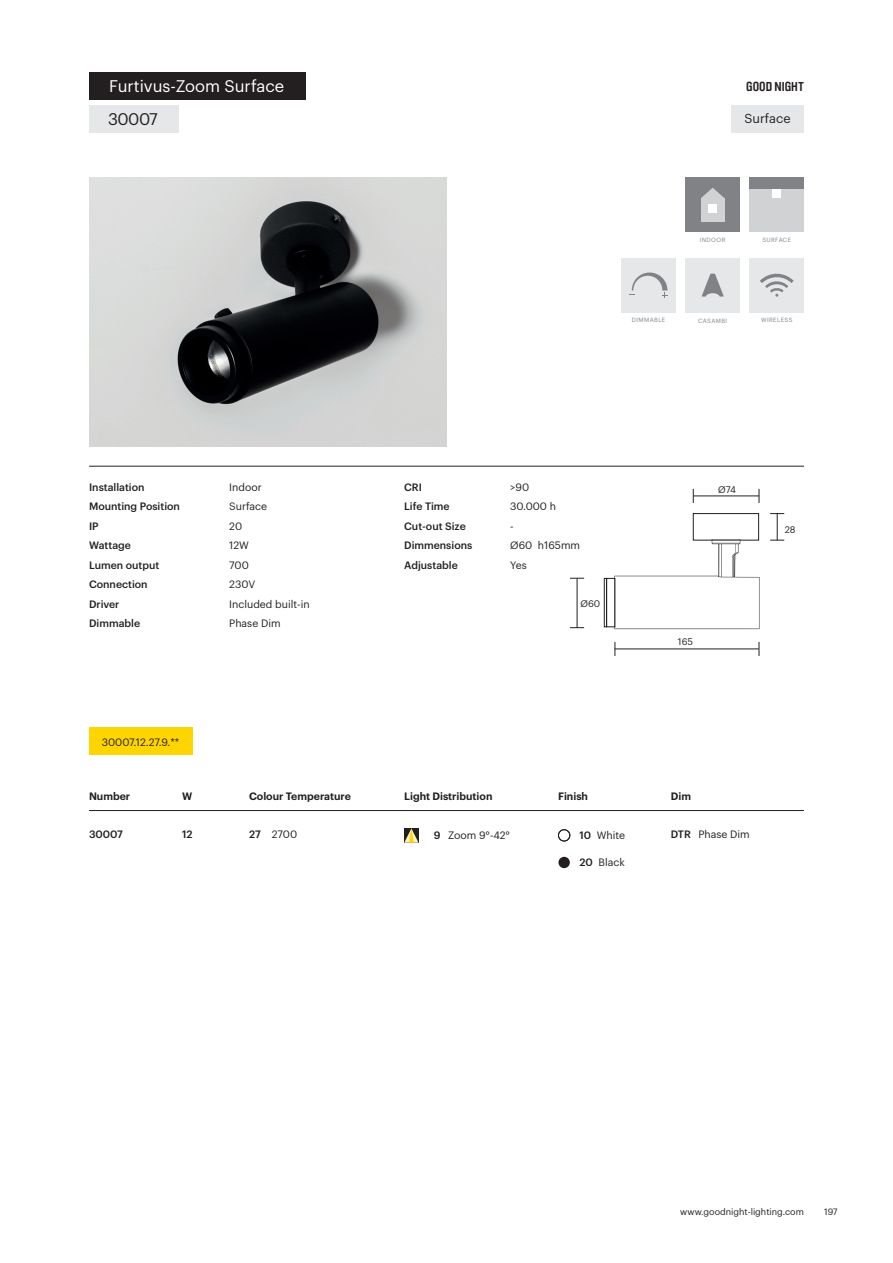
<style>
.page{position:relative;width:893px;height:1263px;background:#fff}
.page>*{position:absolute;margin:0;border:0;box-sizing:border-box;transform-origin:0 0}
.t1{font:16.5px "Graphik";color:#fff}
.t2{font:16.5px "Graphik";letter-spacing:-.03em;color:#231f20}
.t3{font:700 12.9px "Brauer Neue Std";color:#231f20}
.t4{font:12.75px "Graphik";color:#231f20}
.t5{font:10.5px "Graphik";color:#231f20}
.t6{font:500 10.5px "Graphik";color:#231f20}
.t7{font:600 10.5px "Graphik";color:#231f20}
.t8{font:9.45px "Graphik";color:#231f20}
.t9{font:9px "Graphik";color:#231f20}
.LEYENDAS_ÍCONOS{font:6px "Graphik";letter-spacing:.07em;color:#808285}
.s1{font-weight:500}
</style>
<div class="page">
<img style="left:89px;top:177px;width:357px;height:269px">
<img style="left:611px;top:539px;width:174px;height:91px">
<div style="left:591px;top:537px;width:40px;height:32px;background:#fff"></div>
<div style="left:693px;top:513px;width:66px;height:27px;border:1px solid #231f20"></div>
<svg style="left:693px;top:489px;width:1px;height:14px"></svg>
<svg style="left:759px;top:489px;width:1px;height:14px"></svg>
<hr style="left:693px;top:496px;width:66px;height:1px;background:#231f20">
<svg style="left:770px;top:513px;width:14px;height:28px"></svg>
<svg style="left:570px;top:578px;width:14px;height:1px"></svg>
<svg style="left:570px;top:627px;width:14px;height:1px"></svg>
<hr style="left:577px;top:578px;width:1px;height:50px;background:#231f20">
<svg style="left:759px;top:642px;width:1px;height:14px"></svg>
<svg style="left:615px;top:642px;width:1px;height:14px"></svg>
<hr style="left:615px;top:649px;width:144px;height:1px;background:#231f20">
<div style="left:606px;top:578px;width:9px;height:49px;border:1px solid #231f20"></div>
<div style="left:604px;top:578px;width:3px;height:49px;border:1px solid #231f20"></div>
<svg style="left:404px;top:828px;width:15px;height:15px"></svg>
<div style="left:89px;top:105px;width:90px;height:27px;background:#e6e7e9"></div>
<hr style="left:89px;top:466px;width:715px;height:1px;background:#231f20">
<div style="left:731px;top:105px;width:73px;height:27px;background:#e6e7e9"></div>
<div style="left:685px;top:177px;width:55px;height:55px;background:#808285"></div>
<div style="left:701px;top:198px;width:23px;height:23px;background:#d1d2d4"></div>
<svg style="left:701px;top:188px;width:23px;height:10px"></svg>
<div style="left:709px;top:204px;width:8px;height:8px;background:#fff"></div>
<div style="left:749px;top:177px;width:55px;height:55px;background:#808285"></div>
<div style="left:749px;top:190px;width:55px;height:42px;background:#d1d2d4"></div>
<div style="left:773px;top:190px;width:8px;height:8px;background:#fff"></div>
<div style="left:749px;top:258px;width:55px;height:54px;background:#e6e7e9"></div>
<svg style="left:760px;top:273px;width:34px;height:24px"></svg>
<div style="left:685px;top:258px;width:55px;height:54px;background:#e6e7e9"></div>
<svg style="left:701px;top:274px;width:23px;height:23px"></svg>
<div style="left:621px;top:258px;width:55px;height:54px;background:#e6e7e9"></div>
<svg style="left:630px;top:272px;width:37px;height:26px"></svg>
<div style="left:89px;top:728px;width:103px;height:27px;background:#ffd500"></div>
<hr style="left:89px;top:810px;width:715px;height:1px;background:#231f20">
<div style="left:89px;top:72px;width:216px;height:28px;background:#231f20"></div>
<div style="left:558px;top:857px;width:12px;height:11px;background:#231f20;border-radius:50%"></div>
<div style="left:558px;top:829px;width:12px;height:12px;border:1px solid #231f20;border-radius:50%"></div>
<p class="t1" style="left:109px;top:74px;width:177px">Furtivus-Zoom Surface</p>
<p class="t3" style="left:746px;top:79px;width:59px">GOOD NIGHT</p>
<p class="t2" style="left:108px;top:106px;width:51px">30007</p>
<p class="t4" style="left:744px;top:109px;width:48px">Surface</p>
<p class="LEYENDAS_ÍCONOS" style="left:700px;top:235px;width:27px">INDOOR</p>
<p class="LEYENDAS_ÍCONOS" style="left:762px;top:235px;width:30px">SURFACE</p>
<p class="LEYENDAS_ÍCONOS" style="left:632px;top:316px;width:35px">DIMMABLE</p>
<p class="LEYENDAS_ÍCONOS" style="left:698px;top:316px;width:30px">CASAMBI</p>
<p class="LEYENDAS_ÍCONOS" style="left:761px;top:316px;width:33px">WIRELESS</p>
<p class="t6" style="left:89px;top:479px;width:57px">Installation</p>
<p class="t6" style="left:89px;top:498px;width:92px">Mounting Position</p>
<p class="t6" style="left:89px;top:518px;width:11px">IP</p>
<p class="t6" style="left:89px;top:537px;width:43px">Wattage</p>
<p class="t6" style="left:89px;top:557px;width:72px">Lumen output</p>
<p class="t6" style="left:89px;top:576px;width:60px">Connection</p>
<p class="t6" style="left:89px;top:596px;width:32px">Driver</p>
<p class="t6" style="left:89px;top:615px;width:53px">Dimmable</p>
<p class="t5" style="left:229px;top:479px;width:34px">Indoor</p>
<p class="t5" style="left:229px;top:498px;width:39px">Surface</p>
<p class="t5" style="left:229px;top:518px;width:14px">20</p>
<p class="t5" style="left:229px;top:537px;width:21px">12W</p>
<p class="t5" style="left:229px;top:557px;width:21px">700</p>
<p class="t5" style="left:229px;top:576px;width:28px">230V</p>
<p class="t5" style="left:229px;top:596px;width:82px">Included built-in</p>
<p class="t5" style="left:229px;top:615px;width:53px">Phase Dim</p>
<p class="t6" style="left:404px;top:479px;width:19px">CRI</p>
<p class="t6" style="left:404px;top:498px;width:47px">Life Time</p>
<p class="t6" style="left:404px;top:518px;width:63px">Cut-out Size</p>
<p class="t6" style="left:404px;top:537px;width:70px">Dimmensions</p>
<p class="t6" style="left:404px;top:557px;width:55px">Adjustable</p>
<p class="t5" style="left:510px;top:479px;width:20px">&gt;90</p>
<p class="t5" style="left:510px;top:498px;width:47px">30.000 h</p>
<p class="t5" style="left:510px;top:518px;width:5px">-</p>
<p class="t5" style="left:510px;top:537px;width:71px">Ø60 h165mm</p>
<p class="t5" style="left:510px;top:557px;width:18px">Yes</p>
<p class="t8" style="left:580px;top:596px;width:21px">Ø60</p>
<p class="t8" style="left:718px;top:482px;width:19px">Ø74</p>
<p class="t8" style="left:785px;top:523px;width:12px">28</p>
<p class="t8" style="left:678px;top:635px;width:17px">165</p>
<p class="t5" style="left:102px;top:734px;width:79px">30007.12.27.9.**</p>
<p class="t7" style="left:89px;top:788px;width:43px">Number</p>
<p class="t7" style="left:182px;top:788px;width:12px">W</p>
<p class="t7" style="left:249px;top:788px;width:103px">Colour Temperature</p>
<p class="t7" style="left:404px;top:788px;width:90px">Light Distribution</p>
<p class="t7" style="left:558px;top:788px;width:31px">Finish</p>
<p class="t6" style="left:89px;top:826px;width:35px">30007</p>
<p class="t6" style="left:182px;top:826px;width:12px">12</p>
<p class="t5" style="left:249px;top:826px;width:50px"><span class="s1">27</span> 2700</p>
<p class="t5" style="left:671px;top:826px;width:81px"><span class="s1">DTR</span> Phase Dim</p>
<p class="t7" style="left:671px;top:788px;width:22px">Dim</p>
<p class="t5" style="left:579px;top:827px;width:47px"><span class="s1">10</span> White</p>
<p class="t5" style="left:579px;top:854px;width:47px"><span class="s1">20</span> Black</p>
<p class="t5" style="left:434px;top:827px;width:78px"><span class="s1">9</span> Zoom 9°-42°</p>
<p class="t9" style="left:680px;top:1205px;width:125px">www.goodnight-lighting.com</p>
<p class="t9" style="left:824px;top:1205px;width:15px">197</p>
</div>
